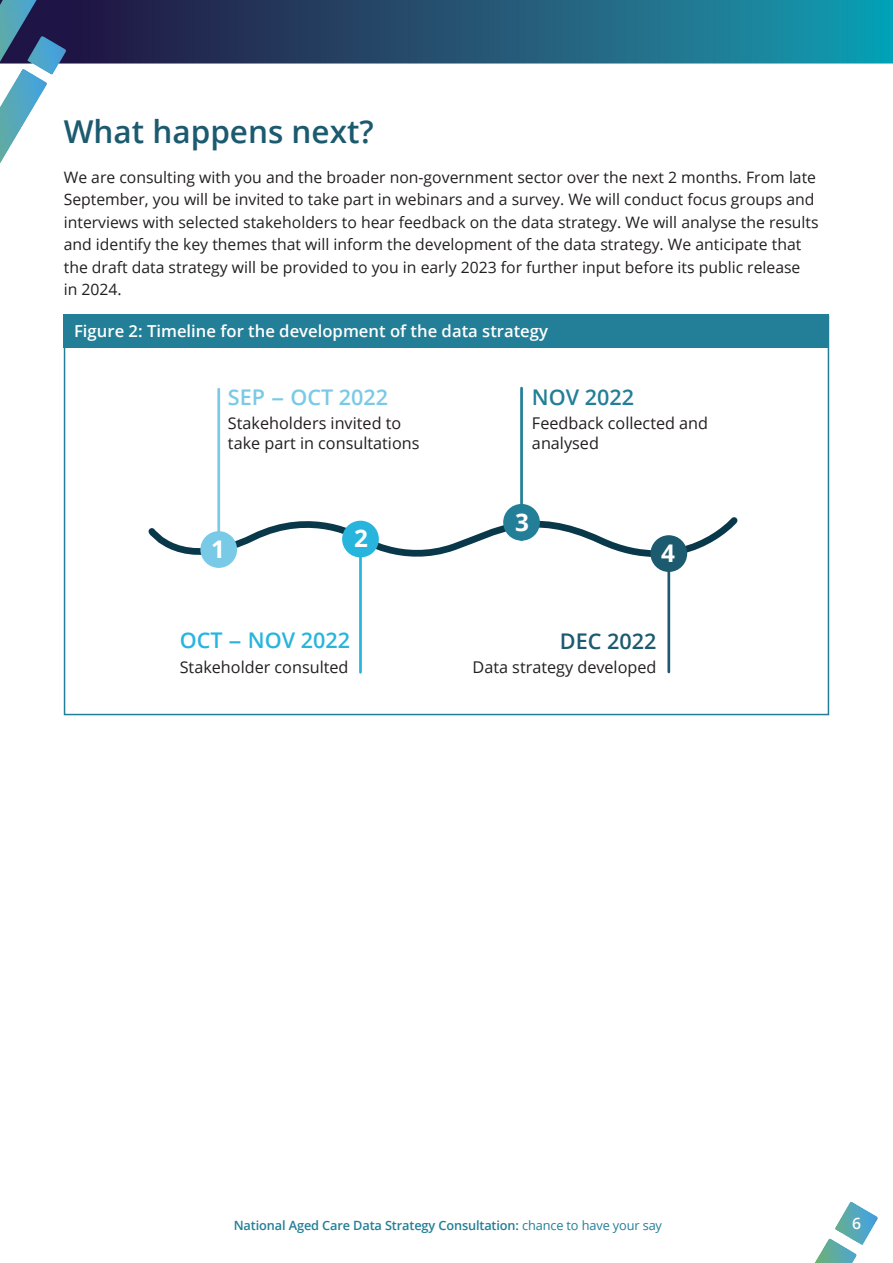
<style>
.page{position:relative;width:893px;height:1263px;background:#fff}
.page>*{position:absolute;margin:0;border:0;box-sizing:border-box;transform-origin:0 0}
.t1{font:600 31.5px "Open Sans";color:#1c5a6f}
.t2{font:700 24.3px "Open Sans";color:#fff}
.t3{font:600 21.6px "Open Sans";color:#79cae6}
.t4{font:600 21.6px "Open Sans";color:#28b5dd}
.t5{font:600 21.6px "Open Sans";color:#237f97}
.t6{font:600 21.6px "Open Sans";color:#1c5a6f}
.Figure_title{font:600 16.5px "Open Sans";color:#fff}
.t7{font:16.2px/20.2px "Open Sans";color:#231f20}
.Body_text{font:15.75px/22.5px "Open Sans";color:#231f20}
.t8{font:600 15.75px "Open Sans";color:#fff}
.t9{font:600 12.75px "Open Sans";letter-spacing:-.01em;color:#237f97}
.s1{font-weight:400}
</style>
<div class="page">
<img style="left:0;top:0;width:893px;height:163px">
<img style="left:814px;top:1202px;width:64px;height:61px">
<div style="left:64px;top:314px;width:765px;height:33px;background:#237f97"></div>
<div style="left:64px;top:316px;width:765px;height:399px;border:2px solid #237f97"></div>
<svg style="left:148px;top:499px;width:590px;height:89px"></svg>
<hr style="left:217px;top:389px;width:3px;height:158px;background:#79cae6">
<hr style="left:359px;top:540px;width:3px;height:132px;background:#28b5dd">
<hr style="left:520px;top:388px;width:3px;height:152px;background:#237f97">
<hr style="left:667px;top:540px;width:3px;height:132px;background:#1c5a6f">
<div style="left:200px;top:531px;width:37px;height:37px;background:#79cae6;border-radius:50%"></div>
<div style="left:342px;top:521px;width:37px;height:36px;background:#28b5dd;border-radius:50%"></div>
<div style="left:503px;top:504px;width:37px;height:37px;background:#237f97;border-radius:50%"></div>
<div style="left:650px;top:535px;width:37px;height:37px;background:#1c5a6f;border-radius:50%"></div>
<h1 class="t1" style="left:64px;top:110px;width:311px">What happens next?</h1>
<p class="Body_text" style="left:64px;top:165px;width:756px">We are consulting with you and the broader non-government sector over the next 2 months. From late September, you will be invited to take part in webinars and a survey. We will conduct focus groups and interviews with selected stakeholders to hear feedback on the data strategy. We will analyse the results and identify the key themes that will inform the development of the data strategy. We anticipate that the draft data strategy will be provided to you in early 2023 for further input before its public release<br>in 2024.</p>
<p class="Figure_title" style="left:74px;top:320px;width:475px">Figure 2: Timeline for the development of the data strategy</p>
<p class="t3" style="left:228px;top:382px;width:162px">SEP - OCT 2022</p>
<p class="t7" style="left:228px;top:412px;width:193px">Stakeholders invited to take part in consultations</p>
<p class="t5" style="left:532px;top:382px;width:104px">NOV 2022</p>
<p class="t7" style="left:532px;top:412px;width:178px">Feedback collected and analysed</p>
<p class="t2" style="left:211px;top:532px;width:15px">1</p>
<p class="t2" style="left:354px;top:521px;width:15px">2</p>
<p class="t2" style="left:515px;top:505px;width:15px">3</p>
<p class="t2" style="left:661px;top:536px;width:15px">4</p>
<p class="t4" style="left:180px;top:625px;width:172px">OCT - NOV 2022</p>
<p class="t7" style="left:180px;top:656px;width:170px">Stakeholder consulted</p>
<p class="t6" style="left:560px;top:626px;width:98px">DEC 2022</p>
<p class="t7" style="left:472px;top:656px;width:185px">Data strategy developed</p>
<p class="t9" style="left:234px;top:1216px;width:430px">National Aged Care Data Strategy Consultation: <span class="s1">chance to have your say</span></p>
<p class="t8" style="left:852px;top:1212px;width:10px">6</p>
</div>
